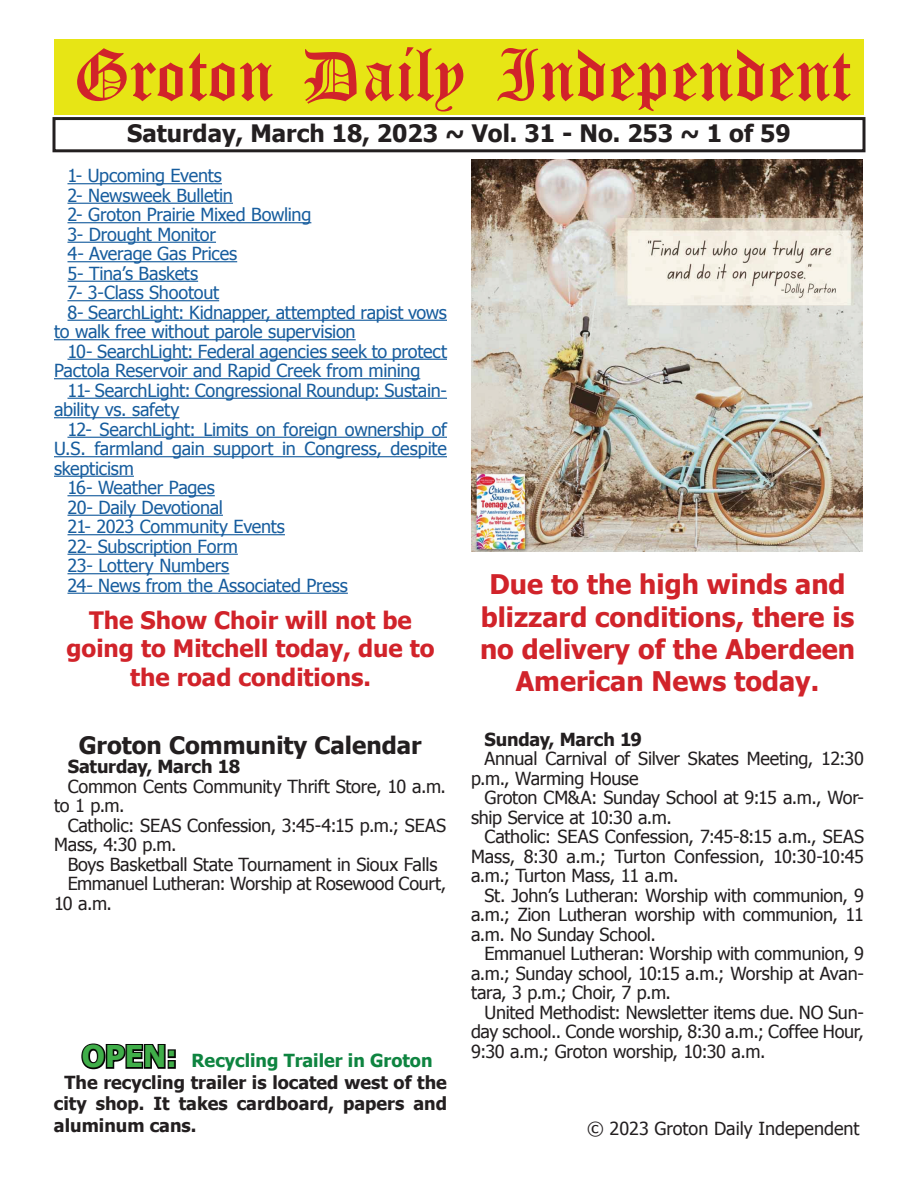
<style>
.page{position:relative;width:918px;height:1188px;background:#fff}
.page>*{position:absolute;margin:0;border:0;box-sizing:border-box;transform-origin:0 0}
.t1{font:54px "Old English Five";color:#d1232a}
.t2{font:700 27px/32.4px "Tahoma";color:#d1232a;text-align:center}
.t3{font:700 24px/28.8px "Tahoma";color:#d1232a;text-align:center}
.t4{font:700 24px "Tahoma";color:#231f20}
.t5{font:18px/19.5px "Tahoma";letter-spacing:-.015em;color:#231f20}
.t6{font:18px "Tahoma";letter-spacing:-.015em;color:#175d9e}
.t7{font:700 18px "Tahoma";color:#231f20}
.t8{font:700 18px "Tahoma";color:#0e8440}
.s1{font-size:30px;color:#040503}
</style>
<div class="page">
<div style="left:52px;top:117px;width:814px;height:35px;border:3px solid #231f20"></div>
<div style="left:54px;top:40px;width:810px;height:75px;background:#e7e515"></div>
<img style="left:471px;top:160px;width:391px;height:391px">
<hr style="left:68px;top:183px;width:154px;height:1px;background:#175d9e">
<hr style="left:68px;top:203px;width:165px;height:1px;background:#175d9e">
<hr style="left:68px;top:222px;width:243px;height:1px;background:#175d9e">
<hr style="left:68px;top:242px;width:148px;height:1px;background:#175d9e">
<hr style="left:68px;top:261px;width:169px;height:1px;background:#175d9e">
<hr style="left:68px;top:281px;width:130px;height:1px;background:#175d9e">
<hr style="left:68px;top:300px;width:151px;height:1px;background:#175d9e">
<hr style="left:68px;top:320px;width:379px;height:1px;background:#175d9e">
<hr style="left:54px;top:339px;width:302px;height:1px;background:#175d9e">
<hr style="left:68px;top:359px;width:379px;height:1px;background:#175d9e">
<hr style="left:54px;top:378px;width:366px;height:1px;background:#175d9e">
<hr style="left:68px;top:398px;width:379px;height:1px;background:#175d9e">
<hr style="left:54px;top:417px;width:125px;height:1px;background:#175d9e">
<hr style="left:68px;top:437px;width:379px;height:1px;background:#175d9e">
<hr style="left:54px;top:456px;width:393px;height:1px;background:#175d9e">
<hr style="left:54px;top:476px;width:80px;height:1px;background:#175d9e">
<hr style="left:68px;top:495px;width:147px;height:1px;background:#175d9e">
<hr style="left:68px;top:515px;width:155px;height:1px;background:#175d9e">
<hr style="left:68px;top:534px;width:217px;height:1px;background:#175d9e">
<hr style="left:68px;top:554px;width:170px;height:1px;background:#175d9e">
<hr style="left:68px;top:573px;width:161px;height:1px;background:#175d9e">
<hr style="left:68px;top:593px;width:280px;height:1px;background:#175d9e">
<h1 class="t1" style="left:73px;top:50px;width:779px">Groton Daily Independent</h1>
<h3 class="t4" style="left:127px;top:116px;width:665px">Saturday, March 18, 2023 ~ Vol. 31 - No. 253 ~ 1 of 59</h3>
<p class="t6" style="left:68px;top:164px;width:156px">1- Upcoming Events</p>
<p class="t6" style="left:68px;top:183px;width:167px">2- Newsweek Bulletin</p>
<p class="t6" style="left:68px;top:203px;width:245px">2- Groton Prairie Mixed Bowling</p>
<p class="t6" style="left:68px;top:222px;width:150px">3- Drought Monitor</p>
<p class="t6" style="left:68px;top:242px;width:171px">4- Average Gas Prices</p>
<p class="t6" style="left:68px;top:261px;width:132px">5- Tina’s Baskets</p>
<p class="t6" style="left:68px;top:281px;width:153px">7- 3-Class Shootout</p>
<p class="t6" style="left:68px;top:300px;width:381px">8- SearchLight: Kidnapper, attempted rapist vows</p>
<p class="t6" style="left:54px;top:320px;width:303px">to walk free without parole supervision</p>
<p class="t6" style="left:68px;top:339px;width:381px">10- SearchLight: Federal agencies seek to protect</p>
<p class="t6" style="left:54px;top:359px;width:368px">Pactola Reservoir and Rapid Creek from mining</p>
<p class="t6" style="left:68px;top:378px;width:381px">11- SearchLight: Congressional Roundup: Sustain-</p>
<p class="t6" style="left:54px;top:398px;width:127px">ability vs. safety</p>
<p class="t6" style="left:68px;top:417px;width:381px">12- SearchLight: Limits on foreign ownership of</p>
<p class="t6" style="left:54px;top:437px;width:394px">U.S. farmland gain support in Congress, despite</p>
<p class="t6" style="left:54px;top:456px;width:81px">skepticism</p>
<p class="t6" style="left:68px;top:476px;width:149px">16- Weather Pages</p>
<p class="t6" style="left:68px;top:495px;width:157px">20- Daily Devotional</p>
<p class="t6" style="left:68px;top:515px;width:219px">21- 2023 Community Events</p>
<p class="t6" style="left:68px;top:534px;width:172px">22- Subscription Form</p>
<p class="t6" style="left:68px;top:554px;width:163px">23- Lottery Numbers</p>
<p class="t6" style="left:68px;top:573px;width:282px">24- News from the Associated Press</p>
<h3 class="t3" style="left:66px;top:604px;width:370px">The Show Choir will not be going to Mitchell today, due to the road conditions.</h3>
<h3 class="t4" style="left:79px;top:728px;width:344px">Groton Community Calendar</h3>
<p class="t7" style="left:68px;top:754px;width:174px">Saturday, March 18</p>
<p class="t5" style="left:54px;top:776px;width:393px;text-indent:14px">Common Cents Community Thrift Store, 10 a.m. to 1 p.m.</p>
<p class="t5" style="left:54px;top:815px;width:393px;text-indent:14px">Catholic: SEAS Confession, 3:45-4:15 p.m.; SEAS<br>Mass, 4:30 p.m.</p>
<p class="t5" style="left:68px;top:854px;width:371px">Boys Basketball State Tournament in Sioux Falls</p>
<p class="t5" style="left:68px;top:873px;width:380px">Emmanuel Lutheran: Worship at Rosewood Court,</p>
<p class="t5" style="left:54px;top:893px;width:59px">10 a.m.</p>
<p class="t8" style="left:82px;top:1048px;width:352px"><span class="s1">OPEN:</span> Recycling Trailer in Groton</p>
<p class="t7" style="left:64px;top:1070px;width:384px">The recycling trailer is located west of the</p>
<p class="t7" style="left:54px;top:1091px;width:395px">city shop. It takes cardboard, papers and</p>
<p class="t7" style="left:54px;top:1113px;width:144px">aluminum cans.</p>
<h2 class="t2" style="left:480px;top:566px;width:377px">Due to the high winds and blizzard conditions, there is no delivery of the Aberdeen<br>American News today.</h2>
<p class="t7" style="left:485px;top:727px;width:159px">Sunday, March 19</p>
<p class="t5" style="left:471px;top:748px;width:394px;text-indent:14px">Annual Carnival of Silver Skates Meeting, 12:30 p.m., Warming House</p>
<p class="t5" style="left:471px;top:787px;width:394px;text-indent:14px">Groton CM&amp;A: Sunday School at 9:15 a.m., Wor&shy;ship Service at 10:30 a.m.</p>
<p class="t5" style="left:471px;top:826px;width:395px;text-align:justify;text-indent:14px">Catholic: SEAS Confession, 7:45-8:15 a.m., SEAS Mass, 8:30 a.m.; Turton Confession, 10:30-10:45 a.m.; Turton Mass, 11 a.m.</p>
<p class="t5" style="left:471px;top:885px;width:394px;text-align:justify;text-indent:14px">St. John’s Lutheran: Worship with communion, 9 a.m.; Zion Lutheran worship with communion, 11 a.m. No Sunday School.</p>
<p class="t5" style="left:471px;top:943px;width:394px;text-align:justify;text-indent:14px">Emmanuel Lutheran: Worship with communion, 9 a.m.; Sunday school, 10:15 a.m.; Worship at Avan&shy;tara, 3 p.m.; Choir, 7 p.m.</p>
<p class="t5" style="left:471px;top:1002px;width:394px;text-align:justify;text-indent:14px">United Methodist: Newsletter items due. NO Sun&shy;day school.. Conde worship, 8:30 a.m.; Coffee Hour, 9:30 a.m.; Groton worship, 10:30 a.m.</p>
<p class="t5" style="left:587px;top:1118px;width:274px">© 2023 Groton Daily Independent</p>
</div>
